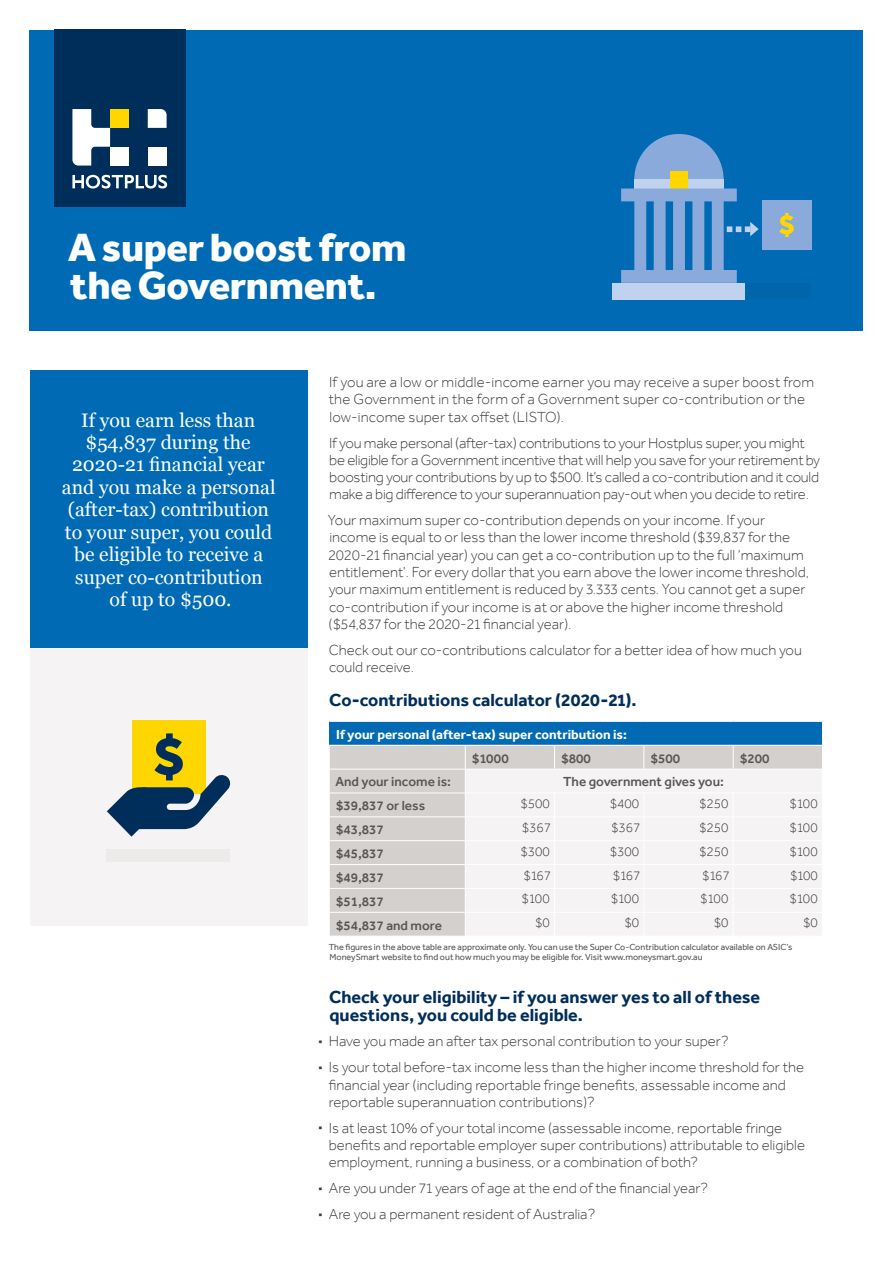
<style>
.page{position:relative;width:893px;height:1263px;background:#fff}
.page>*{position:absolute;margin:0;border:0;box-sizing:border-box;transform-origin:0 0}
.t1{font:800 40.5px/38.5px "Effra";letter-spacing:-.01em;color:#fff}
.t2{font:19.5px/22.5px "Georgia";color:#fff;text-align:center}
.t3{font:700 18px/17.2px "Effra";color:#002e5a}
.t4{font:300 15px/17.2px "Effra";color:#3c3c3b}
.t5{font:500 13.5px "Effra";color:#575756}
.t6{font:300 13.5px "Effra";color:#3c3c3b}
.t7{font:700 13.5px "Effra";color:#fff}
.t8{font:9px/10.5px "Effra";color:#575756}
.s1{font-weight:700;font-size:16.5px}
</style>
<div class="page">
<div style="left:30px;top:30px;width:833px;height:300px;background:#006bb4"></div>
<div style="left:54px;top:30px;width:131px;height:177px;background:#002e5a"></div>
<svg style="left:148px;top:109px;width:19px;height:19px"></svg>
<div style="left:148px;top:147px;width:19px;height:19px;background:#fff"></div>
<div style="left:110px;top:109px;width:19px;height:19px;background:#ffd600"></div>
<svg style="left:72px;top:109px;width:38px;height:57px"></svg>
<div style="left:110px;top:147px;width:19px;height:19px;background:#fff"></div>
<svg style="left:72px;top:175px;width:95px;height:14px"></svg>
<div style="left:745px;top:283px;width:66px;height:16px;background:#0066ab"></div>
<div style="left:762px;top:200px;width:49px;height:50px;background:#89aada"></div>
<svg style="left:779px;top:213px;width:15px;height:24px"></svg>
<svg style="left:634px;top:134px;width:90px;height:46px"></svg>
<div style="left:634px;top:180px;width:90px;height:9px;background:#c1d2ee"></div>
<div style="left:670px;top:171px;width:18px;height:18px;background:#ffd600"></div>
<div style="left:613px;top:283px;width:132px;height:16px;background:#c1d2ee"></div>
<svg style="left:621px;top:189px;width:138px;height:94px"></svg>
<div style="left:329px;top:721px;width:493px;height:24px;background:#006bb4"></div>
<div style="left:330px;top:746px;width:492px;height:190px;background:#d4d0cd"></div>
<div style="left:466px;top:770px;width:356px;height:166px;background:#f5f3f3"></div>
<hr style="left:329px;top:816px;width:136px;height:1px;background:#fff">
<hr style="left:329px;top:840px;width:136px;height:1px;background:#fff">
<hr style="left:465px;top:840px;width:90px;height:1px;background:#fff">
<hr style="left:555px;top:840px;width:89px;height:1px;background:#fff">
<hr style="left:644px;top:840px;width:89px;height:1px;background:#fff">
<hr style="left:733px;top:840px;width:90px;height:1px;background:#fff">
<hr style="left:329px;top:864px;width:136px;height:1px;background:#fff">
<hr style="left:465px;top:864px;width:90px;height:1px;background:#fff">
<hr style="left:555px;top:864px;width:89px;height:1px;background:#fff">
<hr style="left:644px;top:864px;width:89px;height:1px;background:#fff">
<hr style="left:733px;top:864px;width:90px;height:1px;background:#fff">
<hr style="left:329px;top:888px;width:136px;height:1px;background:#fff">
<hr style="left:465px;top:888px;width:90px;height:1px;background:#fff">
<hr style="left:555px;top:888px;width:89px;height:1px;background:#fff">
<hr style="left:644px;top:888px;width:89px;height:1px;background:#fff">
<hr style="left:733px;top:888px;width:90px;height:1px;background:#fff">
<hr style="left:329px;top:912px;width:136px;height:1px;background:#fff">
<hr style="left:465px;top:912px;width:90px;height:1px;background:#fff">
<hr style="left:555px;top:912px;width:89px;height:1px;background:#fff">
<hr style="left:644px;top:912px;width:89px;height:1px;background:#fff">
<hr style="left:733px;top:912px;width:90px;height:1px;background:#fff">
<svg style="left:554px;top:746px;width:1px;height:23px"></svg>
<svg style="left:643px;top:746px;width:1px;height:23px"></svg>
<svg style="left:733px;top:746px;width:1px;height:23px"></svg>
<svg style="left:329px;top:746px;width:1px;height:190px"></svg>
<hr style="left:329px;top:769px;width:136px;height:1px;background:#fff">
<hr style="left:329px;top:793px;width:136px;height:1px;background:#fff">
<hr style="left:329px;top:721px;width:136px;height:1px;background:#fff">
<hr style="left:465px;top:721px;width:90px;height:1px;background:#fff">
<hr style="left:555px;top:721px;width:89px;height:1px;background:#fff">
<hr style="left:644px;top:721px;width:89px;height:1px;background:#fff">
<hr style="left:733px;top:721px;width:90px;height:1px;background:#fff">
<hr style="left:465px;top:769px;width:90px;height:1px;background:#fff">
<hr style="left:555px;top:769px;width:89px;height:1px;background:#fff">
<hr style="left:644px;top:769px;width:89px;height:1px;background:#fff">
<hr style="left:733px;top:769px;width:90px;height:1px;background:#fff">
<hr style="left:465px;top:793px;width:90px;height:1px;background:#fff">
<hr style="left:555px;top:793px;width:89px;height:1px;background:#fff">
<hr style="left:644px;top:793px;width:89px;height:1px;background:#fff">
<hr style="left:733px;top:793px;width:90px;height:1px;background:#fff">
<hr style="left:465px;top:816px;width:90px;height:1px;background:#fff">
<svg style="left:465px;top:746px;width:1px;height:190px"></svg>
<hr style="left:555px;top:816px;width:89px;height:1px;background:#fff">
<svg style="left:554px;top:794px;width:1px;height:142px"></svg>
<hr style="left:644px;top:816px;width:89px;height:1px;background:#fff">
<svg style="left:643px;top:794px;width:1px;height:142px"></svg>
<hr style="left:733px;top:816px;width:90px;height:1px;background:#fff">
<svg style="left:733px;top:794px;width:1px;height:142px"></svg>
<div style="left:30px;top:370px;width:278px;height:278px;background:#006bb4"></div>
<div style="left:30px;top:648px;width:278px;height:277px;background:#f5f3f3"></div>
<div style="left:107px;top:849px;width:123px;height:12px;background:#edebea"></div>
<div style="left:132px;top:720px;width:74px;height:74px;background:#ffd600"></div>
<svg style="left:107px;top:733px;width:124px;height:104px"></svg>
<h1 class="t1" style="left:68px;top:227px;width:340px">A super boost from the Government.</h1>
<h2 class="t2" style="left:62px;top:408px;width:215px">If you earn less than $54,837 during the<br>2020-21 financial year and you make a personal (after-tax) contribution to your super, you could be eligible to receive a super co-contribution<br>of up to $500.</h2>
<p class="t4" style="left:329px;top:373px;width:487px">If you are a low or middle-income earner you may receive a super boost from the Government in the form of a Government super co-contribution or the low-income super tax offset (LISTO).</p>
<p class="t4" style="left:329px;top:434px;width:493px">If you make personal (after-tax) contributions to your Hostplus super, you might be eligible for a Government incentive that will help you save for your retirement by boosting your contributions by up to $500. It’s called a co-contribution and it could make a big difference to your superannuation pay-out when you decide to retire.</p>
<p class="t4" style="left:328px;top:511px;width:483px">Your maximum super co-contribution depends on your income. If your income is equal to or less than the lower income threshold ($39,837 for the 2020-21 financial year) you can get a co-contribution up to the full ‘maximum entitlement’. For every dollar that you earn above the lower income threshold, your maximum entitlement is reduced by 3.333 cents. You cannot get a super co-contribution if your income is at or above the higher income threshold ($54,837 for the 2020-21 financial year).</p>
<p class="t4" style="left:329px;top:641px;width:475px">Check out our co-contributions calculator for a better idea of how much you could receive.</p>
<p class="t3" style="left:329px;top:691px;width:309px">Co-contributions calculator (2020-21).</p>
<p class="t7" style="left:336px;top:726px;width:292px">If your personal (after-tax) super contribution is:</p>
<p class="t5" style="left:472px;top:750px;width:38px">$1000</p>
<p class="t5" style="left:561px;top:750px;width:31px">$800</p>
<p class="t5" style="left:651px;top:750px;width:31px">$500</p>
<p class="t5" style="left:740px;top:750px;width:31px">$200</p>
<p class="t5" style="left:335px;top:774px;width:117px">And your income is:</p>
<p class="t5" style="left:563px;top:774px;width:162px">The government gives you:</p>
<p class="t5" style="left:336px;top:798px;width:91px">$39,837 or less</p>
<p class="t6" style="left:520px;top:796px;width:31px">$500</p>
<p class="t6" style="left:610px;top:796px;width:31px">$400</p>
<p class="t6" style="left:699px;top:796px;width:31px">$250</p>
<p class="t6" style="left:789px;top:796px;width:30px">$100</p>
<p class="t5" style="left:336px;top:821px;width:49px">$43,837</p>
<p class="t6" style="left:522px;top:820px;width:31px">$367</p>
<p class="t6" style="left:611px;top:820px;width:31px">$367</p>
<p class="t6" style="left:699px;top:820px;width:31px">$250</p>
<p class="t6" style="left:789px;top:820px;width:30px">$100</p>
<p class="t5" style="left:336px;top:845px;width:49px">$45,837</p>
<p class="t6" style="left:520px;top:844px;width:31px">$300</p>
<p class="t6" style="left:610px;top:844px;width:31px">$300</p>
<p class="t6" style="left:699px;top:844px;width:31px">$250</p>
<p class="t6" style="left:789px;top:844px;width:30px">$100</p>
<p class="t5" style="left:336px;top:869px;width:49px">$49,837</p>
<p class="t6" style="left:524px;top:867px;width:29px">$167</p>
<p class="t6" style="left:613px;top:867px;width:29px">$167</p>
<p class="t6" style="left:702px;top:867px;width:29px">$167</p>
<p class="t6" style="left:790px;top:867px;width:29px">$100</p>
<p class="t5" style="left:336px;top:893px;width:49px">$51,837</p>
<p class="t6" style="left:522px;top:891px;width:30px">$100</p>
<p class="t6" style="left:611px;top:891px;width:30px">$100</p>
<p class="t6" style="left:700px;top:891px;width:30px">$100</p>
<p class="t6" style="left:789px;top:891px;width:30px">$100</p>
<p class="t5" style="left:336px;top:917px;width:108px">$54,837 and more</p>
<p class="t6" style="left:535px;top:915px;width:16px">$0</p>
<p class="t6" style="left:624px;top:915px;width:16px">$0</p>
<p class="t6" style="left:714px;top:915px;width:16px">$0</p>
<p class="t6" style="left:803px;top:915px;width:16px">$0</p>
<p class="t8" style="left:329px;top:941px;width:465px">The figures in the above table are approximate only. You can use the Super Co-Contribution calculator available on ASIC’s<br>MoneySmart website to find out how much you may be eligible for. Visit www.moneysmart.gov.au</p>
<p class="t3" style="left:329px;top:988px;width:433px">Check your eligibility – if you answer yes to all of these questions, you could be eligible.</p>
<p class="t4" style="left:318px;top:1028px;width:487px;line-height:26px"><span class="s1">·</span> Have you made an after tax personal contribution to your super?<br><span class="s1">·</span> Is your total before-tax income less than the higher income threshold for the</p>
<p class="t4" style="left:329px;top:1076px;width:459px">financial year (including reportable fringe benefits, assessable income and reportable superannuation contributions)?</p>
<p class="t4" style="left:329px;top:1119px;width:478px;text-indent:-11px"><span class="s1">·</span> Is at least 10% of your total income (assessable income, reportable fringe benefits and reportable employer super contributions) attributable to eligible employment, running a business, or a combination of both?</p>
<p class="t4" style="left:318px;top:1175px;width:391px;line-height:26px"><span class="s1">·</span> Are you under 71 years of age at the end of the financial year? <span class="s1">·</span> Are you a permanent resident of Australia?</p>
</div>
